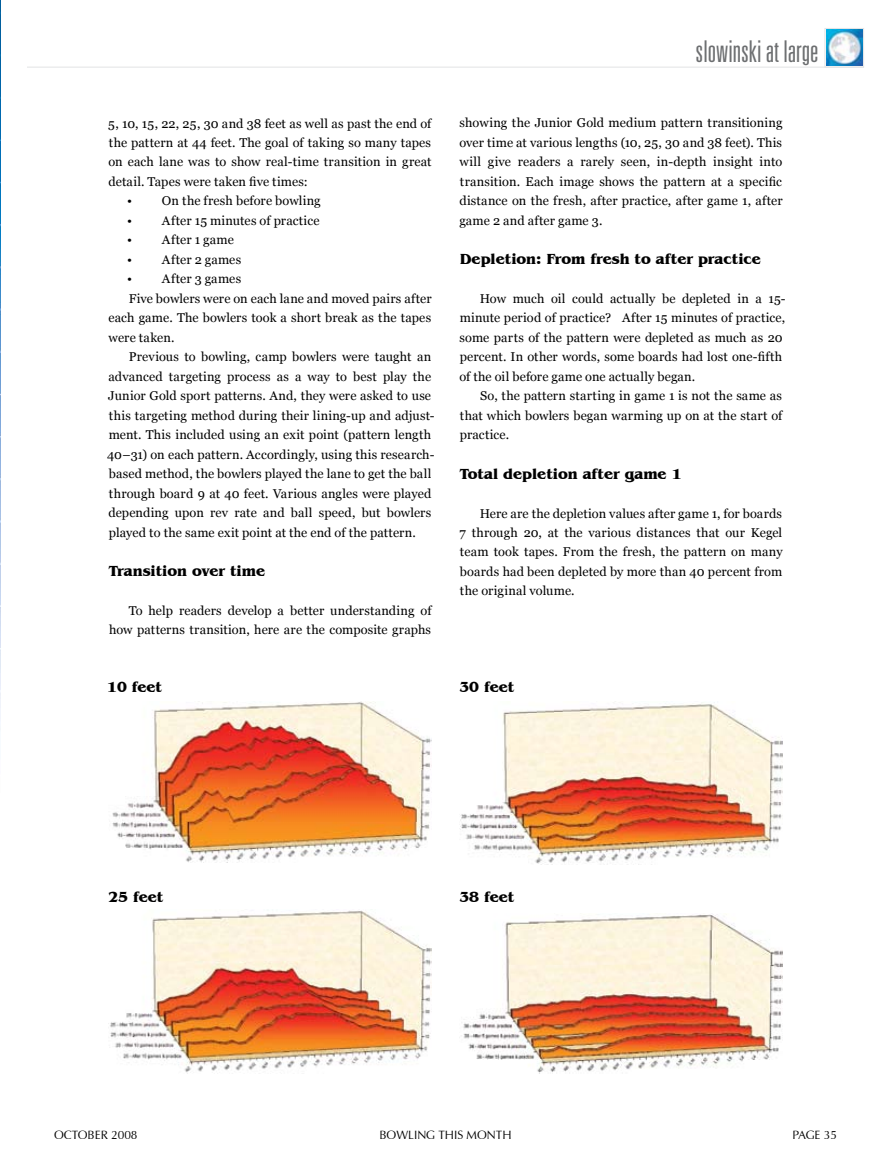
<style>
.page{position:relative;width:891px;height:1161px;background:#fff}
.page>*{position:absolute;margin:0;border:0;box-sizing:border-box;transform-origin:0 0}
.t1{font:300 ultra-condensed 30px "Univers";color:#6d6f71}
.t2{font:700 15px "Benguiat IT Cby BT";color:#000}
.t3{font:12.75px/19.5px "Georgia";letter-spacing:.01em;color:#000;text-align:justify}
.t4{font:12px "Zapf Humanist 601 BT";color:#000}
</style>
<div class="page">
<img style="left:0;top:0;width:1px;height:730px">
<hr style="left:27px;top:67px;width:837px;height:1px;background:#e2e3e4">
<svg style="left:824px;top:28px;width:40px;height:39px"></svg>
<img style="left:112px;top:701px;width:320px;height:161px">
<img style="left:108px;top:910px;width:324px;height:163px">
<img style="left:460px;top:701px;width:323px;height:163px">
<img style="left:463px;top:914px;width:320px;height:159px">
<p class="t3" style="left:108px;top:113px;width:325px">5, 10, 15, 22, 25, 30 and 38 feet as well as past the end of the pattern at 44 feet. The goal of taking so many tapes on each lane was to show real-time transition in great detail. Tapes were taken five times:</p>
<p class="t3" style="left:127px;top:191px;width:195px">• On the fresh before bowling</p>
<p class="t3" style="left:127px;top:211px;width:194px">• After 15 minutes of practice</p>
<p class="t3" style="left:127px;top:230px;width:108px">• After 1 game</p>
<p class="t3" style="left:127px;top:250px;width:116px">• After 2 games</p>
<p class="t3" style="left:127px;top:269px;width:115px">• After 3 games</p>
<p class="t3" style="left:129px;top:289px;width:304px">Five bowlers were on each lane and moved pairs after</p>
<p class="t3" style="left:108px;top:308px;width:324px">each game. The bowlers took a short break as the tapes</p>
<p class="t3" style="left:109px;top:328px;width:67px">were taken.</p>
<p class="t3" style="left:129px;top:347px;width:304px">Previous to bowling, camp bowlers were taught an</p>
<p class="t3" style="left:109px;top:367px;width:324px">advanced targeting process as a way to best play the</p>
<p class="t3" style="left:108px;top:386px;width:324px">Junior Gold sport patterns. And, they were asked to use</p>
<p class="t3" style="left:109px;top:406px;width:327px">this targeting method during their lining-up and adjust-</p>
<p class="t3" style="left:109px;top:425px;width:324px">ment. This included using an exit point (pattern length</p>
<p class="t3" style="left:107px;top:445px;width:329px">40–31) on each pattern. Accordingly, using this research-</p>
<p class="t3" style="left:109px;top:464px;width:324px">based method, the bowlers played the lane to get the ball</p>
<p class="t3" style="left:109px;top:484px;width:324px">through board 9 at 40 feet. Various angles were played</p>
<p class="t3" style="left:108px;top:503px;width:324px">depending upon rev rate and ball speed, but bowlers</p>
<p class="t3" style="left:109px;top:523px;width:308px">played to the same exit point at the end of the pattern.</p>
<p class="t2" style="left:109px;top:562px;width:158px">Transition over time</p>
<p class="t3" style="left:109px;top:601px;width:324px;text-align:right">To help readers develop a better understanding of how patterns transition, here are the composite graphs</p>
<p class="t2" style="left:107px;top:678px;width:57px">10 feet</p>
<h1 class="t1" style="left:696px;top:36px;width:124px">slowinski at large</h1>
<p class="t3" style="left:459px;top:113px;width:325px">showing the Junior Gold medium pattern transitioning over time at various lengths (10, 25, 30 and 38 feet). This will give readers a rarely seen, in-depth insight into transition. Each image shows the pattern at a specific distance on the fresh, after practice, after game 1, after game 2 and after game 3.</p>
<p class="t2" style="left:460px;top:250px;width:303px">Depletion: From fresh to after practice</p>
<p class="t3" style="left:459px;top:289px;width:328px;text-align:left;text-indent:20px">How much oil could actually be depleted in a 15- minute period of practice? After 15 minutes of practice, some parts of the pattern were depleted as much as 20 percent. In other words, some boards had lost one-fifth of the oil before game one actually began.</p>
<p class="t3" style="left:460px;top:386px;width:324px;text-indent:20px">So, the pattern starting in game 1 is not the same as that which bowlers began warming up on at the start of practice.</p>
<p class="t2" style="left:460px;top:464px;width:223px">Total depletion after game 1</p>
<p class="t3" style="left:460px;top:503px;width:325px;text-indent:20px">Here are the depletion values after game 1, for boards 7 through 20, at the various distances that our Kegel team took tapes. From the fresh, the pattern on many boards had been depleted by more than 40 percent from the original volume.</p>
<p class="t2" style="left:459px;top:678px;width:57px">30 feet</p>
<p class="t2" style="left:108px;top:888px;width:57px">25 feet</p>
<p class="t2" style="left:459px;top:888px;width:57px">38 feet</p>
<p class="t4" style="left:54px;top:1127px;width:85px">OCTOBER 2008</p>
<p class="t4" style="left:379px;top:1127px;width:134px">BOWLING THIS MONTH</p>
<p class="t4" style="left:793px;top:1127px;width:46px">PAGE 35</p>
</div>
